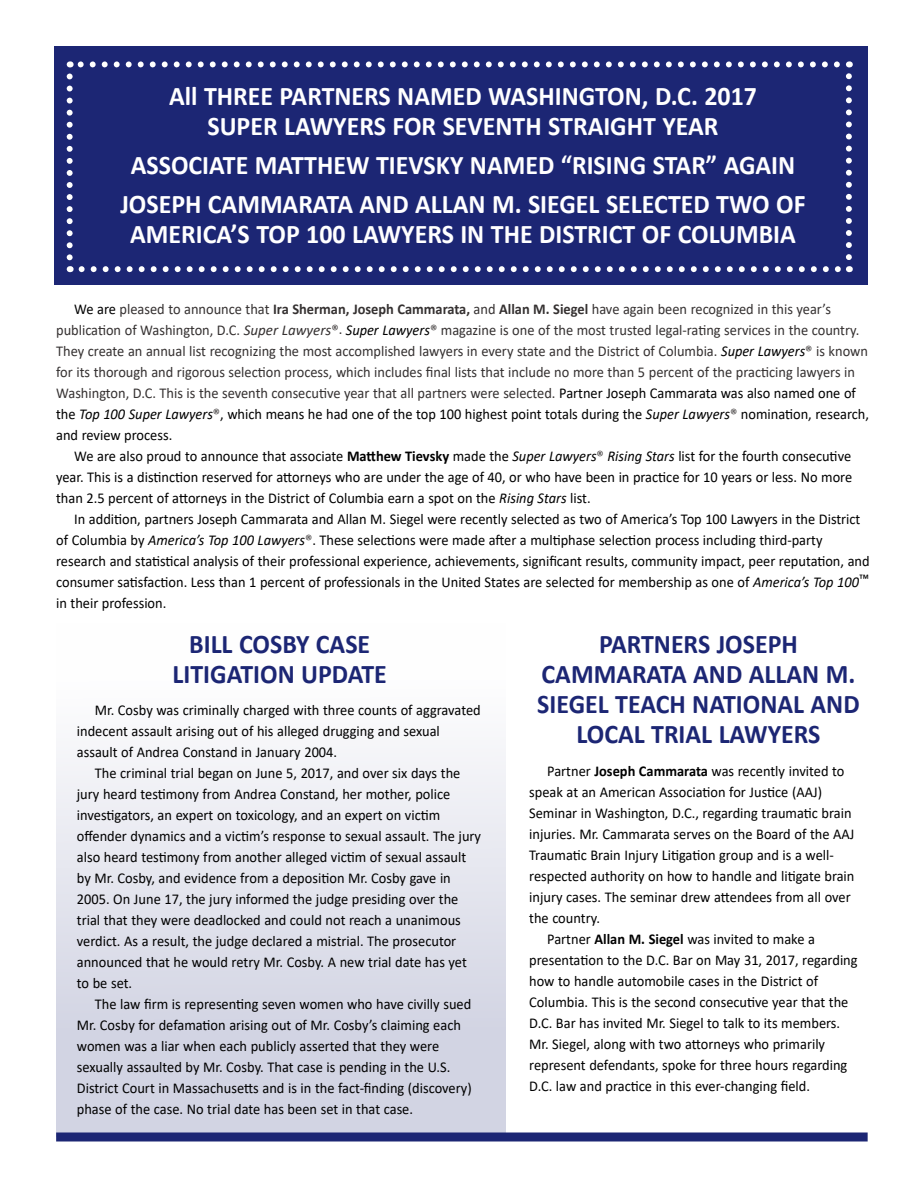
<style>
.page{position:relative;width:918px;height:1188px;background:#fff}
.page>*{position:absolute;margin:0;border:0;box-sizing:border-box;transform-origin:0 0}
.t1{font:700 27px/30px "Calibri";color:#fff;text-align:center;scale:.96 1}
.t2{font:700 27px/30px "Calibri";color:#1c2674;text-align:center;scale:.96 1}
.t3{font:15px/21px "Calibri";color:#000;scale:.96 1}
.t4{font:15px/21px "Calibri";color:#353131;scale:.96 1}
.s1{color:#000}
.s2{font-weight:700}
.s3{font-style:italic}
.s4{font-style:italic;color:#000}
.s5{color:#353131}
</style>
<div class="page">
<div style="left:56px;top:623px;width:449px;height:514px;background:linear-gradient(to bottom,#fff,#cacdde)"></div>
<div style="left:54px;top:46px;width:814px;height:239px;background:#1c2674"></div>
<div style="left:56px;top:1132px;width:812px;height:9px;background:#1c2674"></div>
<svg style="left:82px;top:266px;width:759px;height:6px"></svg>
<svg style="left:67px;top:76px;width:6px;height:196px"></svg>
<svg style="left:846px;top:61px;width:6px;height:196px"></svg>
<svg style="left:70px;top:61px;width:767px;height:6px"></svg>
<h1 class="t1" style="left:169px;top:83px;width:614px">All THREE PARTNERS NAMED WASHINGTON, D.C. 2017<br>SUPER LAWYERS FOR SEVENTH STRAIGHT YEAR</h1>
<h1 class="t1" style="left:120px;top:147px;width:715px;line-height:39px">ASSOCIATE MATTHEW TIEVSKY NAMED “RISING STAR” AGAIN<br>JOSEPH CAMMARATA AND ALLAN M. SIEGEL SELECTED TWO OF</h1>
<h1 class="t1" style="left:130px;top:219px;width:695px">AMERICA’S TOP 100 LAWYERS IN THE DISTRICT OF COLUMBIA</h1>
<p class="t4" style="left:56px;top:298px;width:848px;text-indent:18px"><span class="s1">We are</span> pleased to announce that <span class="s2">Ira Sherman, Joseph Cammarata,</span> and <span class="s2">Allan M. Siegel</span> have again been recognized in this year’s publication of Washington, D.C. <span class="s3">Super Lawyers</span>®. <span class="s4">Super Lawyers</span>® magazine is one of the most trusted legal-rating services in the country.<br>They create an annual list recognizing the most accomplished lawyers in every state and the District of Columbia. <span class="s4">Super Lawyers</span>® is known for its thorough and rigorous selection process, which includes final lists that include no more than 5 percent of the practicing lawyers in Washington, D.C. This is the seventh consecutive year that all partners were selected. <span class="s1">Partner Joseph Cammarata was also named one of the</span> <span class="s4">Top 100 Super Lawyers</span>®<span class="s1">, which means he had one of the top 100 highest point totals during the</span> <span class="s4">Super Lawyers</span>® <span class="s1">nomination, research, and review process.</span></p>
<p class="t3" style="left:56px;top:445px;width:831px;text-align:justify;text-indent:18px">We are also proud to announce that associate <span class="s2">Matthew Tievsky</span> made the <span class="s3">Super Lawyers</span><span class="s5">®</span> <span class="s3">Rising Stars</span> list for the fourth consecutive year. This is a distinction reserved for attorneys who are under the age of 40, or who have been in practice for 10 years or less. No more than 2.5 percent of attorneys in the District of Columbia earn a spot on the <span class="s3">Rising Stars</span> list.</p>
<p class="t3" style="left:56px;top:508px;width:849px;text-indent:18px">In addition, partners Joseph Cammarata and Allan M. Siegel were recently selected as two of America’s Top 100 Lawyers in the District of Columbia by <span class="s3">America’s Top 100 Lawyers</span><span class="s5">®</span>. These selections were made after a multiphase selection process including third-party research and statistical analysis of their professional experience, achievements, significant results, community impact, peer reputation, and consumer satisfaction. Less than 1 percent of professionals in the United States are selected for membership as one of <span class="s3">America’s Top 100</span>™ in their profession.</p>
<h1 class="t2" style="left:537px;top:631px;width:337px">PARTNERS JOSEPH<br>CAMMARATA AND ALLAN M.<br>SIEGEL TEACH NATIONAL AND<br>LOCAL TRIAL LAWYERS</h1>
<p class="t3" style="left:547px;top:761px;width:311px">Partner <span class="s2">Joseph Cammarata</span> was recently invited to</p>
<p class="t3" style="left:529px;top:782px;width:307px">speak at an American Association for Justice (AAJ)</p>
<p class="t3" style="left:529px;top:803px;width:337px">Seminar in Washington, D.C., regarding traumatic brain</p>
<p class="t3" style="left:529px;top:824px;width:340px">injuries. Mr. Cammarata serves on the Board of the AAJ</p>
<p class="t3" style="left:529px;top:845px;width:319px">Traumatic Brain Injury Litigation group and is a well-</p>
<p class="t3" style="left:529px;top:866px;width:340px">respected authority on how to handle and litigate brain</p>
<p class="t3" style="left:529px;top:887px;width:336px">injury cases. The seminar drew attendees from all over</p>
<p class="t3" style="left:529px;top:908px;width:75px">the country.</p>
<p class="t3" style="left:547px;top:929px;width:280px">Partner <span class="s2">Allan M. Siegel</span> was invited to make a</p>
<p class="t3" style="left:529px;top:950px;width:344px">presentation to the D.C. Bar on May 31, 2017, regarding</p>
<p class="t3" style="left:529px;top:971px;width:302px">how to handle automobile cases in the District of</p>
<p class="t3" style="left:529px;top:992px;width:334px">Columbia. This is the second consecutive year that the</p>
<p class="t3" style="left:529px;top:1013px;width:326px">D.C. Bar has invited Mr. Siegel to talk to its members.</p>
<p class="t3" style="left:529px;top:1034px;width:310px">Mr. Siegel, along with two attorneys who primarily</p>
<p class="t3" style="left:529px;top:1055px;width:333px">represent defendants, spoke for three hours regarding</p>
<p class="t3" style="left:529px;top:1076px;width:294px">D.C. law and practice in this ever-changing field.</p>
<h1 class="t2" style="left:173px;top:631px;width:225px">BILL COSBY CASE<br>LITIGATION UPDATE</h1>
<p class="t3" style="left:77px;top:699px;width:422px;text-indent:18px">Mr. Cosby was criminally charged with three counts of aggravated indecent assault arising out of his alleged drugging and sexual assault of Andrea Constand in January 2004.</p>
<p class="t3" style="left:77px;top:762px;width:423px;text-indent:18px">The criminal trial began on June 5, 2017, and over six days the jury heard testimony from Andrea Constand, her mother, police investigators, an expert on toxicology, and an expert on victim offender dynamics and a victim’s response to sexual assault. The jury also heard testimony from another alleged victim of sexual assault by Mr. Cosby, and evidence from a deposition Mr. Cosby gave in 2005. On June 17, the jury informed the judge presiding over the trial that they were deadlocked and could not reach a unanimous verdict. As a result, the judge declared a mistrial. The prosecutor announced that he would retry Mr. Cosby. A new trial date has yet to be set.</p>
<p class="t3" style="left:77px;top:993px;width:413px;text-indent:18px">The law firm is representing seven women who have civilly sued Mr. Cosby for defamation arising out of Mr. Cosby’s claiming each women was a liar when each publicly asserted that they were sexually assaulted by Mr. Cosby. That case is pending in the U.S.<br>District Court in Massachusetts and is in the fact-finding (discovery) phase of the case. No trial date has been set in that case.</p>
</div>
